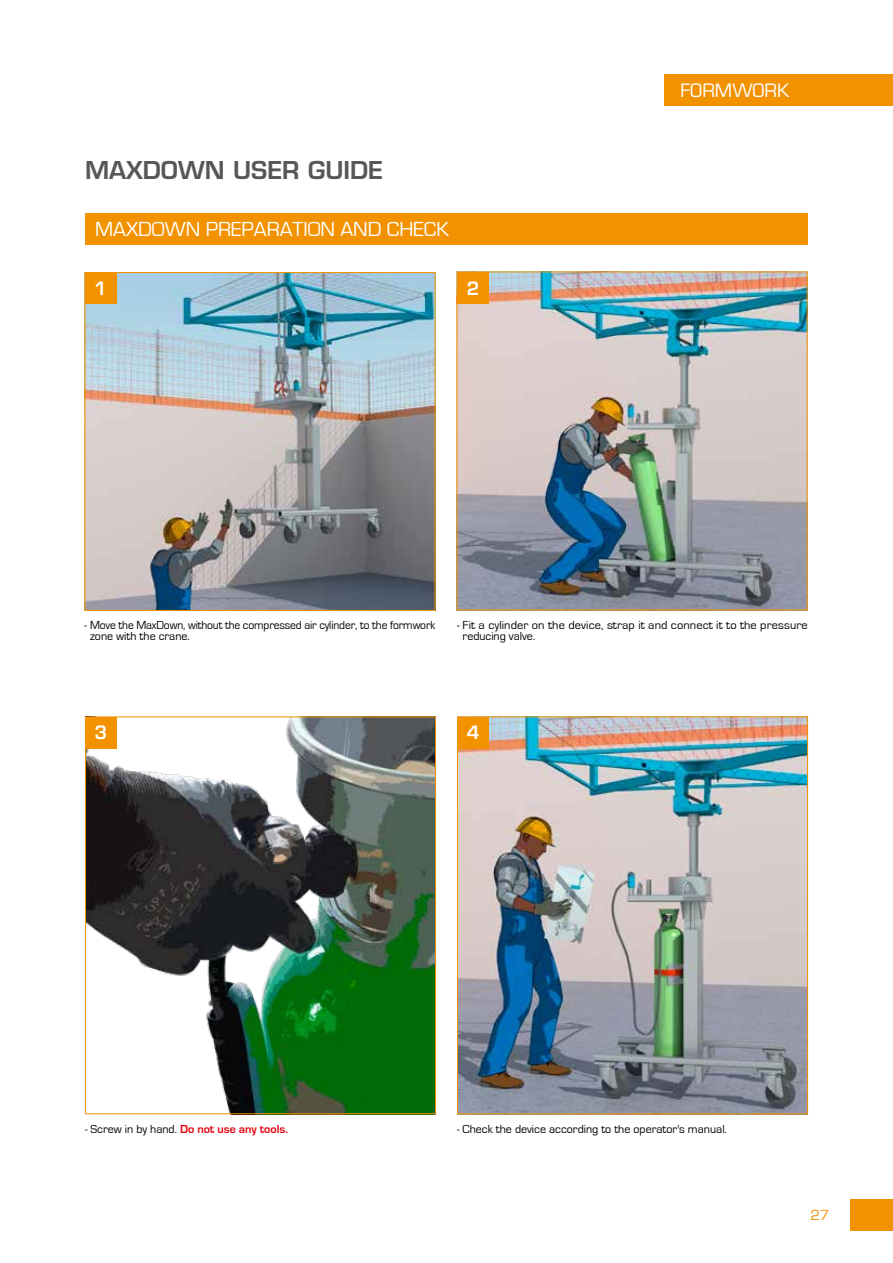
<style>
.page{position:relative;width:893px;height:1263px;background:#fff}
.page>*{position:absolute;margin:0;border:0;box-sizing:border-box;transform-origin:0 0}
.t1{font:600 24px "Eurostile LT Std";color:#575756}
.t2{font:21px "Eurostile";color:#fff}
.t3{font:18px "Eurostile LT Std";color:#fff}
.t4{font:600 18px "Eurostile LT Std";color:#fff}
.t5{font:13.5px "Eurostile LT Std";color:#f39200}
.t6{font:12px/11.2px "Eurostile";color:#000}
.t7{font:12px/11.2px "Eurostile";color:#000;scale:.96 1}
.t8{font:700 12px "Eurostile";color:#e30613}
.s1{font-weight:400;color:#000}
</style>
<div class="page">
<div style="left:850px;top:1199px;width:43px;height:32px;background:#f39200"></div>
<div style="left:664px;top:74px;width:229px;height:32px;background:#f39200"></div>
<img style="left:459px;top:274px;width:346px;height:334px">
<img style="left:87px;top:274px;width:346px;height:335px">
<div style="left:85px;top:272px;width:350px;height:339px;border:1px solid #f39200"></div>
<img style="left:87px;top:718px;width:347px;height:394px">
<div style="left:85px;top:716px;width:351px;height:398px;border:1px solid #f39200"></div>
<img style="left:459px;top:718px;width:347px;height:394px">
<div style="left:457px;top:716px;width:351px;height:398px;border:1px solid #f39200"></div>
<div style="left:85px;top:272px;width:31px;height:32px;background:#f39200"></div>
<div style="left:457px;top:272px;width:32px;height:32px;background:#f39200"></div>
<div style="left:85px;top:716px;width:32px;height:32px;background:#f39200"></div>
<div style="left:457px;top:716px;width:32px;height:32px;background:#f39200"></div>
<div style="left:85px;top:213px;width:722px;height:31px;background:#f39200"></div>
<h1 class="t1" style="left:85px;top:155px;width:300px">MAXDOWN USER GUIDE</h1>
<h2 class="t2" style="left:95px;top:217px;width:355px">MAXDOWN PREPARATION AND CHECK</h2>
<h3 class="t4" style="left:94px;top:277px;width:14px">1</h3>
<h3 class="t4" style="left:467px;top:277px;width:14px">2</h3>
<h3 class="t3" style="left:680px;top:80px;width:111px">FORMWORK</h3>
<p class="t7" style="left:90px;top:619px;width:361px;text-indent:-5px">- Move the MaxDown, without the compressed air cylinder, to the formwork zone with the crane.</p>
<p class="t6" style="left:463px;top:619px;width:347px;text-indent:-5px">- Fit a cylinder on the device, strap it and connect it to the pressure reducing valve.</p>
<h3 class="t4" style="left:95px;top:721px;width:14px">3</h3>
<h3 class="t4" style="left:467px;top:721px;width:14px">4</h3>
<p class="t8" style="left:85px;top:1122px;width:204px"><span class="s1">- Screw in by hand.</span> Do not use any tools.</p>
<p class="t6" style="left:457px;top:1123px;width:271px">- Check the device according to the operator's manual.</p>
<p class="t5" style="left:811px;top:1207px;width:20px">27</p>
</div>
